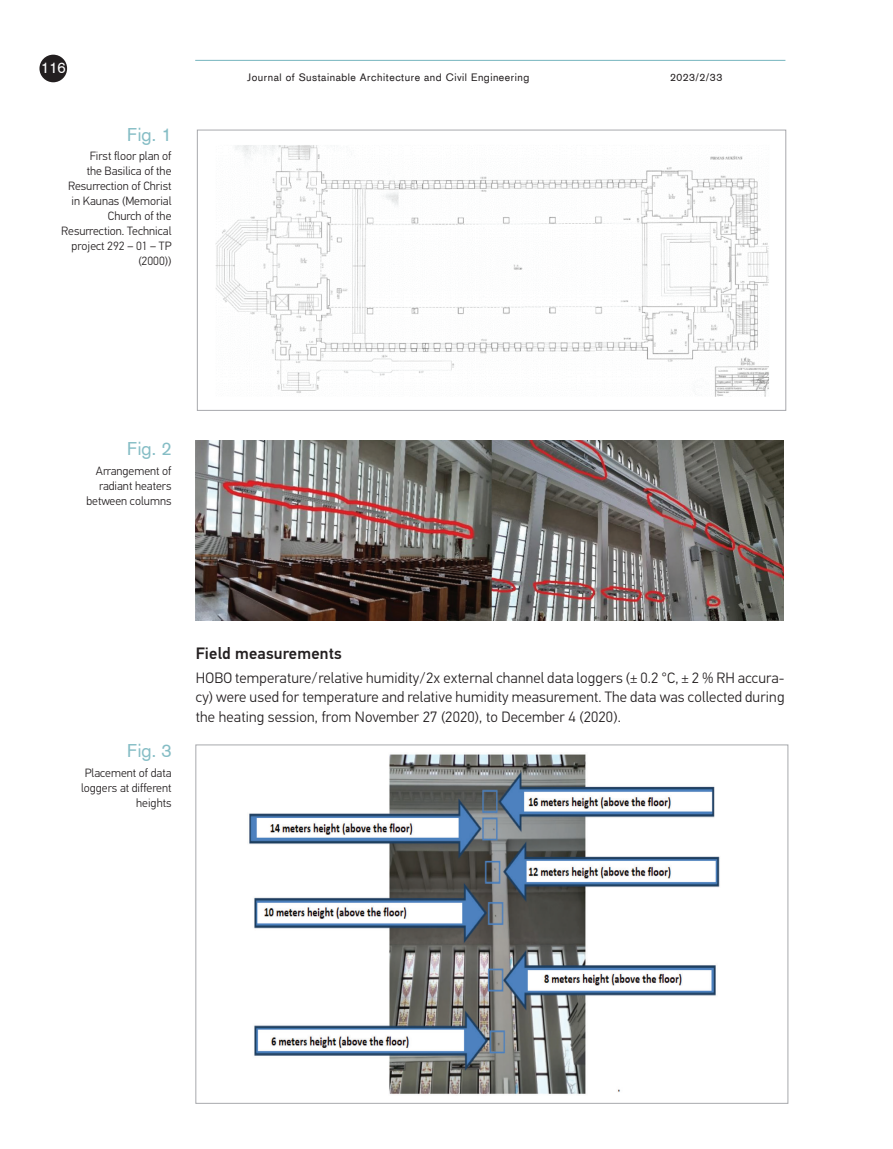
<style>
.page{position:relative;width:893px;height:1149px;background:#fff}
.page>*{position:absolute;margin:0;border:0;box-sizing:border-box;transform-origin:0 0}
.Fig_pav{font:18px "Akzidenz Grotesk";color:#85bdc5}
.Skyrelis_1_1{font:500 16.5px "PF Din Text Pro";letter-spacing:.01em;color:#231f20}
.pagrindinis{font:300 15px/19.5px "PF Din Text Pro";letter-spacing:.01em;color:#231f20;text-align:justify}
.t1{font:15px "Akzidenz Grotesk";color:#fff}
.Fig_pav-2{font:300 12px/15px "PF Din Text Pro";color:#231f20;text-align:right}
.t2{font:10.5px "Akzidenz Grotesk";letter-spacing:.05em;color:#231f20}
</style>
<div class="page">
<hr style="left:195px;top:60px;width:590px;height:1px;background:#85bdc5">
<div style="left:39px;top:55px;width:28px;height:27px;background:#231f20;border-radius:50%"></div>
<img style="left:215px;top:145px;width:554px;height:252px">
<div style="left:197px;top:130px;width:589px;height:280px;border:1px solid #a8a9ad"></div>
<img style="left:195px;top:440px;width:589px;height:180px">
<img style="left:249px;top:754px;width:471px;height:340px">
<p class="t1" style="left:41px;top:58px;width:27px">116</p>
<p class="Fig_pav" style="left:127px;top:123px;width:46px">Fig. 1</p>
<p class="Fig_pav-2" style="left:61px;top:149px;width:112px">First floor plan of<br>the Basilica of the<br>Resurrection of Christ in Kaunas (Memorial<br>Church of the<br>Resurrection. Technical project 292 – 01 – TP (2000))</p>
<p class="t2" style="left:247px;top:70px;width:284px">Journal of Sustainable Architecture and Civil Engineering</p>
<p class="t2" style="left:670px;top:70px;width:54px">2023/2/33</p>
<p class="Fig_pav" style="left:127px;top:437px;width:46px">Fig. 2</p>
<p class="Fig_pav-2" style="left:86px;top:463px;width:87px">Arrangement of radiant heaters between columns</p>
<p class="Fig_pav" style="left:127px;top:739px;width:46px">Fig. 3</p>
<p class="Fig_pav-2" style="left:81px;top:765px;width:92px">Placement of data loggers at different heights</p>
<p class="Skyrelis_1_1" style="left:196px;top:643px;width:147px">Field measurements</p>
<p class="pagrindinis" style="left:196px;top:667px;width:590px">HOBO temperature/relative humidity/2x external channel data loggers (± 0.2 °C, ± 2 % RH accura&shy;cy) were used for temperature and relative humidity measurement. The data was collected during the heating session, from November 27 (2020), to December 4 (2020).</p>
</div>
